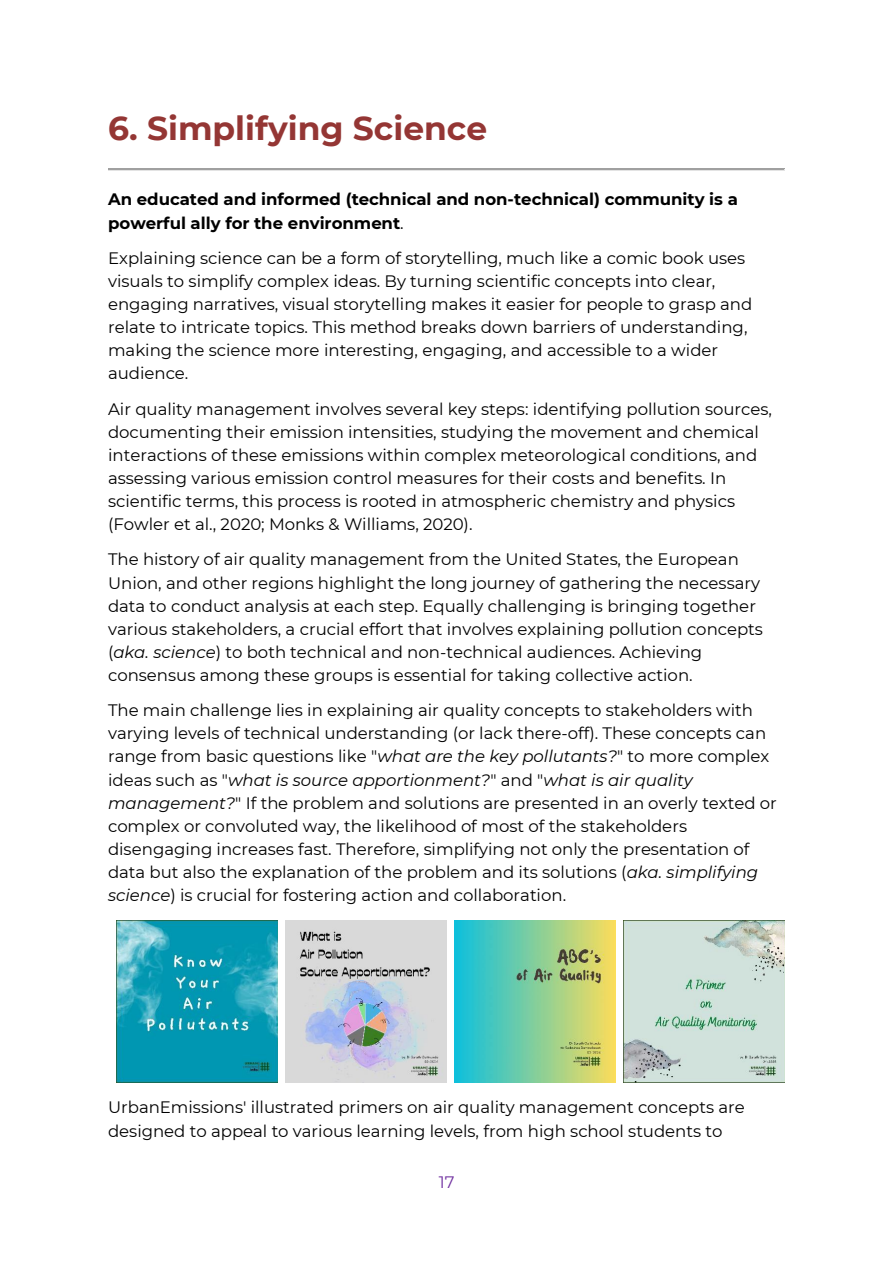
<style>
.page{position:relative;width:893px;height:1263px;background:#fff}
.page>*{position:absolute;margin:0;border:0;box-sizing:border-box;transform-origin:0 0}
.t1{font:700 33px "Montserrat";color:#943634}
.t2{font:16.5px/23.1px "Montserrat";color:#000}
.t3{font:700 16.5px/23.2px "Montserrat";color:#000}
.t4{font:16.5px "Montserrat";color:#7030a0}
.s1{font-weight:400}
.s2{font-style:italic}
</style>
<div class="page">
<hr style="left:108px;top:168px;width:677px;height:3px;background:#a0a0a0">
<hr style="left:108px;top:170px;width:677px;height:1px;background:#e3e3e3">
<img style="left:116px;top:920px;width:161px;height:162px">
<img style="left:285px;top:920px;width:161px;height:162px">
<img style="left:454px;top:920px;width:162px;height:162px">
<img style="left:624px;top:920px;width:161px;height:162px">
<h1 class="t1" style="left:108px;top:108px;width:381px">6. Simplifying Science</h1>
<p class="t3" style="left:108px;top:188px;width:631px">An educated and informed (technical and non-technical) community is a powerful ally for the environment<span class="s1">.</span></p>
<p class="t2" style="left:108px;top:246px;width:646px">Explaining science can be a form of storytelling, much like a comic book uses visuals to simplify complex ideas. By turning scientific concepts into clear, engaging narratives, visual storytelling makes it easier for people to grasp and relate to intricate topics. This method breaks down barriers of understanding, making the science more interesting, engaging, and accessible to a wider audience.</p>
<p class="t2" style="left:108px;top:397px;width:665px">Air quality management involves several key steps: identifying pollution sources, documenting their emission intensities, studying the movement and chemical interactions of these emissions within complex meteorological conditions, and assessing various emission control measures for their costs and benefits. In scientific terms, this process is rooted in atmospheric chemistry and physics (Fowler et al., 2020; Monks &amp; Williams, 2020).</p>
<p class="t2" style="left:108px;top:548px;width:656px">The history of air quality management from the United States, the European Union, and other regions highlight the long journey of gathering the necessary data to conduct analysis at each step. Equally challenging is bringing together various stakeholders, a crucial effort that involves explaining pollution concepts (<span class="s2">aka. science</span>) to both technical and non-technical audiences. Achieving consensus among these groups is essential for taking collective action.</p>
<p class="t2" style="left:108px;top:699px;width:670px">The main challenge lies in explaining air quality concepts to stakeholders with varying levels of technical understanding (or lack there-off). These concepts can range from basic questions like "<span class="s2">what are the key pollutants?</span>" to more complex ideas such as "<span class="s2">what is source apportionment?</span>" and "<span class="s2">what is air quality management?</span>" If the problem and solutions are presented in an overly texted or complex or convoluted way, the likelihood of most of the stakeholders disengaging increases fast. Therefore, simplifying not only the presentation of data but also the explanation of the problem and its solutions (<span class="s2">aka. simplifying science</span>) is crucial for fostering action and collaboration.</p>
<p class="t2" style="left:108px;top:1096px;width:638px">UrbanEmissions' illustrated primers on air quality management concepts are designed to appeal to various learning levels, from high school students to</p>
<p class="t4" style="left:439px;top:1172px;width:17px">17</p>
</div>
